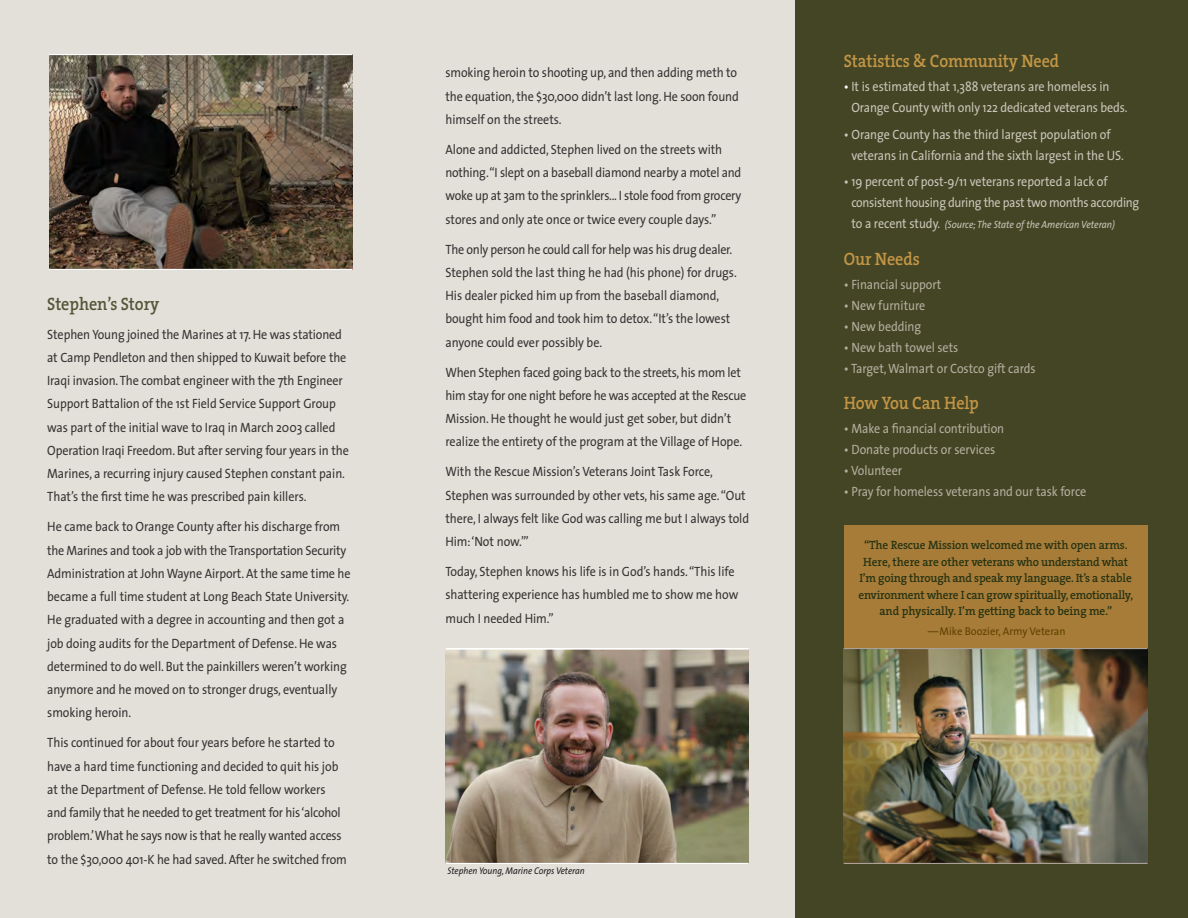
<style>
.page{position:relative;width:1188px;height:918px;background:#fff}
.page>*{position:absolute;margin:0;border:0;box-sizing:border-box;transform-origin:0 0}
.SUBHD{font:600 18px "The Serif";letter-spacing:-.005em;color:#c49645;scale:.9 1}
.t1{font:600 18px "The Serif";letter-spacing:-.005em;color:#434525;scale:.9 1}
.t2{font:13.5px/23.2px "The Sans";letter-spacing:-.01em;color:#231f20;scale:.9 1}
.t3{font:13.5px "The Sans";letter-spacing:-.005em;color:#b4ae9f;scale:.9 1}
.BODY{font:13.5px/21px "The Sans";letter-spacing:-.005em;color:#cac6ba;scale:.9 1}
.BODY-2{font:13.5px/21px "The Sans";letter-spacing:-.025em;color:#cac6ba;scale:.9 1}
.t4{font:600 12px/16.5px "The Serif";letter-spacing:-.02em;color:#293313;text-align:center;scale:.95 1}
.t5{font:11.25px "The Sans";color:#614100;scale:.95 1}
.BODY-3{font:italic 10.5px "The Sans";letter-spacing:-.005em;color:#cac6ba;scale:.9 1}
.t6{font:italic 9.75px "The Sans";letter-spacing:-.005em;color:#231f20;scale:.9 1}
.s1{color:#fff}
.s2{font-style:normal;font-size:13.5px}
</style>
<div class="page">
<div style="left:794px;top:0;width:394px;height:918px;background:#434525"></div>
<div style="left:0;top:0;width:397px;height:918px;background:#e3e0d9"></div>
<div style="left:396px;top:0;width:399px;height:918px;background:#e3e0d9"></div>
<img style="left:49px;top:55px;width:303px;height:214px">
<hr style="left:49px;top:54px;width:304px;height:1px;background:#fff">
<hr style="left:49px;top:269px;width:304px;height:1px;background:#fff">
<img style="left:446px;top:650px;width:303px;height:213px">
<hr style="left:446px;top:649px;width:303px;height:1px;background:#fff">
<hr style="left:446px;top:863px;width:303px;height:1px;background:#fff">
<div style="left:844px;top:525px;width:304px;height:125px;background:#a67c38"></div>
<img style="left:844px;top:648px;width:304px;height:216px">
<hr style="left:844px;top:648px;width:303px;height:1px;background:#aba095">
<hr style="left:844px;top:863px;width:303px;height:1px;background:#aba095">
<h1 class="t1" style="left:47px;top:289px;width:126px">Stephen’s Story</h1>
<p class="t2" style="left:47px;top:322px;width:337px">Stephen Young joined the Marines at 17. He was stationed at Camp Pendleton and then shipped to Kuwait before the Iraqi invasion. The combat engineer with the 7th Engineer Support Battalion of the 1st Field Service Support Group was part of the initial wave to Iraq in March 2003 called Operation Iraqi Freedom. But after serving four years in the Marines, a recurring injury caused Stephen constant pain.<br>That’s the first time he was prescribed pain killers.</p>
<p class="t2" style="left:47px;top:515px;width:339px">He came back to Orange County after his discharge from the Marines and took a job with the Transportation Security Administration at John Wayne Airport. At the same time he became a full time student at Long Beach State University.<br>He graduated with a degree in accounting and then got a job doing audits for the Department of Defense. He was determined to do well. But the painkillers weren’t working anymore and he moved on to stronger drugs, eventually smoking heroin.</p>
<p class="t2" style="left:47px;top:731px;width:335px">This continued for about four years before he started to have a hard time functioning and decided to quit his job at the Department of Defense. He told fellow workers and family that he needed to get treatment for his ‘alcohol problem.’ What he says now is that he really wanted access to the $30,000 401-K he had saved. After he switched from</p>
<p class="t2" style="left:446px;top:61px;width:327px">smoking heroin to shooting up, and then adding meth to the equation, the $30,000 didn’t last long. He soon found himself on the streets.</p>
<p class="t2" style="left:446px;top:137px;width:330px">Alone and addicted, Stephen lived on the streets with nothing. “I slept on a baseball diamond nearby a motel and woke up at 3am to the sprinklers... I stole food from grocery stores and only ate once or twice every couple days.”</p>
<p class="t2" style="left:446px;top:237px;width:325px">The only person he could call for help was his drug dealer.<br>Stephen sold the last thing he had (his phone) for drugs.<br>His dealer picked him up from the baseball diamond, bought him food and took him to detox. “It’s the lowest anyone could ever possibly be.</p>
<p class="t2" style="left:446px;top:360px;width:336px">When Stephen faced going back to the streets, his mom let him stay for one night before he was accepted at the Rescue Mission. He thought he would just get sober, but didn’t realize the entirety of the program at the Village of Hope.</p>
<p class="t2" style="left:446px;top:460px;width:339px">With the Rescue Mission’s Veterans Joint Task Force, Stephen was surrounded by other vets, his same age. “Out there, I always felt like God was calling me but I always told Him: ‘Not now.’”</p>
<p class="t2" style="left:446px;top:559px;width:327px">Today, Stephen knows his life is in God’s hands. “This life shattering experience has humbled me to show me how much I needed Him.”</p>
<p class="t6" style="left:448px;top:863px;width:154px">Stephen Young, Marine Corps Veteran</p>
<p class="SUBHD" style="left:844px;top:46px;width:241px">Statistics &amp; Community Need</p>
<p class="BODY" style="left:851px;top:76px;width:308px;text-indent:-8px"><span class="s1">•</span> It is estimated that 1,388 veterans are homeless in<br>Orange County with only 122 dedicated veterans beds.</p>
<p class="BODY" style="left:851px;top:123px;width:304px;text-indent:-8px">• Orange County has the third largest population of veterans in California and the sixth largest in the US.</p>
<p class="BODY-2" style="left:852px;top:171px;width:321px;text-indent:-8px">• 19 percent of post-9/11 veterans reported a lack of consistent housing during the past two months according</p>
<p class="BODY-3" style="left:852px;top:216px;width:294px"><span class="s2">to a recent study.</span> (Source; The State of the American Veteran)</p>
<p class="SUBHD" style="left:844px;top:243px;width:86px">Our Needs</p>
<p class="t3" style="left:844px;top:273px;width:110px">• Financial support</p>
<p class="t3" style="left:844px;top:294px;width:92px">• New furniture</p>
<p class="t3" style="left:844px;top:315px;width:88px">• New bedding</p>
<p class="t3" style="left:844px;top:336px;width:129px">• New bath towel sets</p>
<p class="t3" style="left:844px;top:357px;width:215px">• Target, Walmart or Costco gift cards</p>
<p class="SUBHD" style="left:844px;top:388px;width:152px">How You Can Help</p>
<p class="t3" style="left:844px;top:418px;width:180px">• Make a financial contribution</p>
<p class="t3" style="left:844px;top:439px;width:170px">• Donate products or services</p>
<p class="t3" style="left:844px;top:460px;width:66px">• Volunteer</p>
<p class="t3" style="left:844px;top:481px;width:271px">• Pray for homeless veterans and our task force</p>
<p class="t4" style="left:859px;top:536px;width:291px">“The Rescue Mission welcomed me with open arms.<br>Here, there are other veterans who understand what I’m going through and speak my language. It’s a stable environment where I can grow spiritually, emotionally, and physically. I’m getting back to being me.”</p>
<p class="t5" style="left:928px;top:621px;width:147px">—Mike Boozier, Army Veteran</p>
</div>
